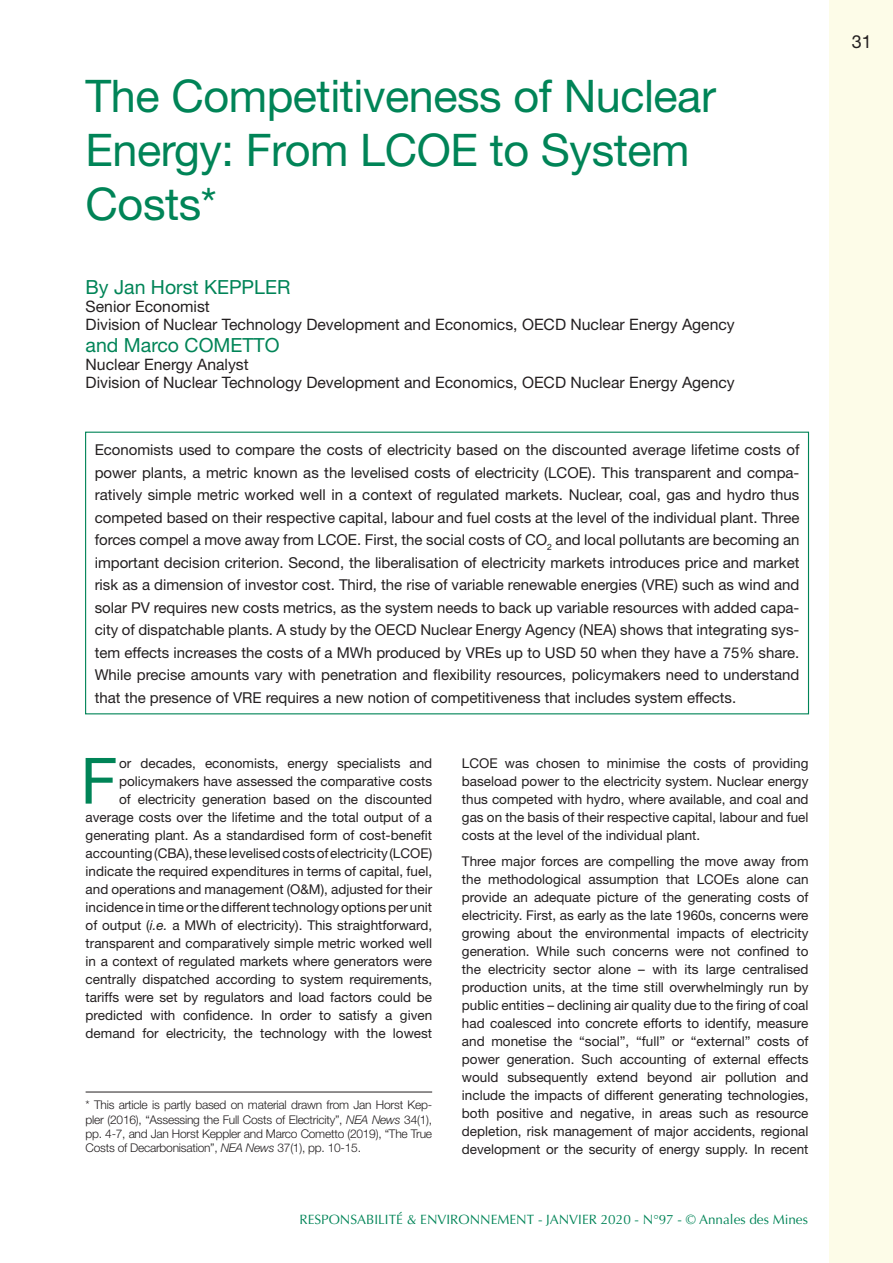
<style>
.page{position:relative;width:893px;height:1263px;background:#fff}
.page>*{position:absolute;margin:0;border:0;box-sizing:border-box;transform-origin:0 0}
.texte_courant{font:63.9px "Helvetica Neue";color:#008457}
.Titre{font:45px/54px "Helvetica Neue";letter-spacing:-.01em;color:#008457}
.auteur{font:19.5px "Helvetica Neue";color:#008457}
.t1{font:18px "Helvetica Neue";color:#231f20}
.profession_auteur{font:15.75px "Helvetica Neue";color:#231f20}
.chapeau{font:15px/22.5px "Helvetica Neue";color:#231f20;text-align:justify}
.texte_courant-2{font:13.5px/18px "Helvetica Neue";color:#231f20;text-align:justify}
.t2{font:13.5px "Optima";color:#008457}
.légende{font:300 12px/14.4px "Helvetica Neue";letter-spacing:-.02em;color:#231f20;text-align:justify}
.s1{font-style:italic}
</style>
<div class="page">
<div style="left:829px;top:0;width:64px;height:1263px;background:#fdfce8"></div>
<hr style="left:86px;top:1092px;width:346px;height:1px;background:#231f20">
<p class="Titre" style="left:86px;top:68px;width:632px">The Competitiveness of Nuclear<br>Energy: From LCOE to System<br>Costs*</p>
<p class="auteur" style="left:86px;top:275px;width:206px">By Jan Horst KEPPLER</p>
<p class="profession_auteur" style="left:86px;top:297px;width:126px">Senior Economist</p>
<p class="profession_auteur" style="left:86px;top:315px;width:651px">Division of Nuclear Technology Development and Economics, OECD Nuclear Energy Agency</p>
<p class="auteur" style="left:86px;top:334px;width:195px">and Marco COMETTO</p>
<p class="profession_auteur" style="left:86px;top:355px;width:165px">Nuclear Energy Analyst</p>
<p class="profession_auteur" style="left:86px;top:373px;width:651px">Division of Nuclear Technology Development and Economics, OECD Nuclear Energy Agency</p>
<p class="chapeau" style="left:95px;top:438px;width:706px">Economists used to compare the costs of electricity based on the discounted average lifetime costs of power plants, a metric known as the levelised costs of electricity (LCOE). This transparent and compa&shy;ratively simple metric worked well in a context of regulated markets. Nuclear, coal, gas and hydro thus competed based on their respective capital, labour and fuel costs at the level of the individual plant. Three forces compel a move away from LCOE. First, the social costs of CO<sub>2</sub> and local pollutants are becoming an important decision criterion. Second, the liberalisation of electricity markets introduces price and market risk as a dimension of investor cost. Third, the rise of variable renewable energies (VRE) such as wind and solar PV requires new costs metrics, as the system needs to back up variable resources with added capa&shy;city of dispatchable plants. A study by the OECD Nuclear Energy Agency (NEA) shows that integrating sys&shy;tem effects increases the costs of a MWh produced by VREs up to USD 50 when they have a 75% share.<br>While precise amounts vary with penetration and flexibility resources, policymakers need to understand that the presence of VRE requires a new notion of competitiveness that includes system effects.</p>
<p class="texte_courant-2" style="left:86px;top:754px;width:348px;text-align:right">or decades, economists, energy specialists and policymakers have assessed the comparative costs<br>of electricity generation based on the discounted average costs over the lifetime and the total output of a generating plant. As a standardised form of cost-benefit accounting (CBA), these levelised costs of electricity (LCOE) indicate the required expenditures in terms of capital, fuel, and operations and management (O&amp;M), adjusted for their incidence in time or the different technology options per unit of output (<span class="s1">i.e.</span> a MWh of electricity). This straightforward, transparent and comparatively simple metric worked well in a context of regulated markets where generators were centrally dispatched according to system requirements, tariffs were set by regulators and load factors could be predicted with confidence. In order to satisfy a given demand for electricity, the technology with the lowest</p>
<p class="texte_courant-2" style="left:462px;top:753px;width:348px">LCOE was chosen to minimise the costs of providing baseload power to the electricity system. Nuclear energy thus competed with hydro, where available, and coal and gas on the basis of their respective capital, labour and fuel costs at the level of the individual plant.</p>
<p class="texte_courant" style="left:81px;top:743px;width:38px">F</p>
<p class="texte_courant-2" style="left:462px;top:852px;width:348px">Three major forces are compelling the move away from the methodological assumption that LCOEs alone can provide an adequate picture of the generating costs of electricity. First, as early as the late 1960s, concerns were growing about the environmental impacts of electricity generation. While such concerns were not confined to the electricity sector alone – with its large centralised production units, at the time still overwhelmingly run by public entities – declining air quality due to the firing of coal had coalesced into concrete efforts to identify, measure and monetise the “social”, “full” or “external” costs of power generation. Such accounting of external effects would subsequently extend beyond air pollution and include the impacts of different generating technologies, both positive and negative, in areas such as resource depletion, risk management of major accidents, regional development or the security of energy supply. In recent</p>
<p class="légende" style="left:86px;top:1097px;width:348px">* This article is partly based on material drawn from Jan Horst Kep&shy;pler (2016), “Assessing the Full Costs of Electricity”, <span class="s1">NEA News</span> 34(1), pp. 4-7, and Jan Horst Keppler and Marco Cometto (2019), “The True Costs of Decarbonisation”, <span class="s1">NEA News</span> 37(1), pp. 10-15.</p>
<p class="t2" style="left:299px;top:1212px;width:510px">RESPONSABILITÉ &amp; ENVIRONNEMENT - JANVIER 2020 - N°97 - © Annales des Mines</p>
<p class="t1" style="left:852px;top:31px;width:22px">31</p>
</div>
